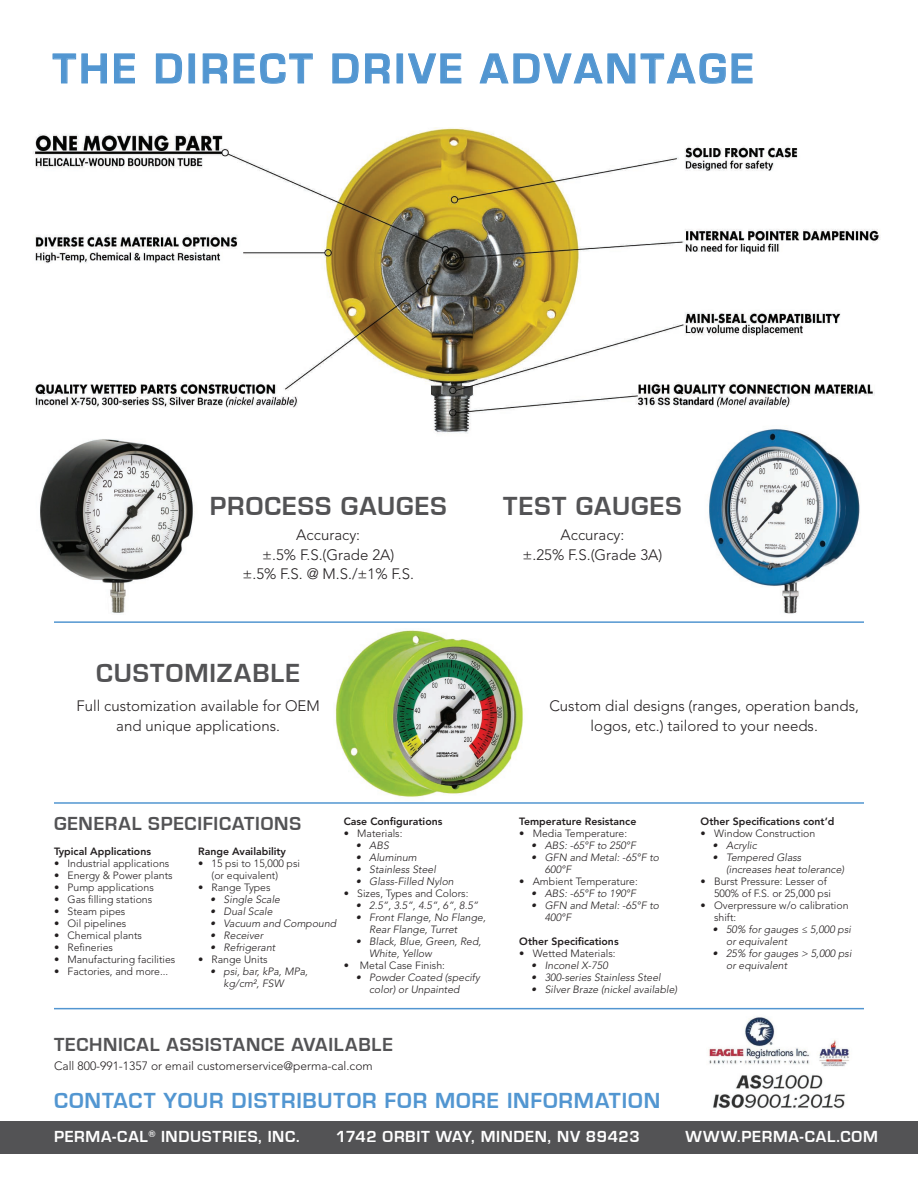
<style>
.page{position:relative;width:918px;height:1188px;background:#fff}
.page>*{position:absolute;margin:0;border:0;box-sizing:border-box;transform-origin:0 0}
.t1{font:700 43.5px "Eurostile";letter-spacing:.08em;color:#5296d1}
.t2{font:700 27px "Eurostile";letter-spacing:.04em;color:#535355}
.t3{font:700 22.5px "Eurostile";letter-spacing:.04em;color:#5296d1}
.t4{font:700 19.5px "Eurostile";letter-spacing:.04em;color:#535355}
.t5{font:700 16.5px "Eurostile";letter-spacing:.04em;color:#fff}
.t6{font:300 15px/19.5px "Avenir LT Std";color:#231f20;text-align:center}
.t7{font:300 12px "Avenir LT Std";color:#231f20}
.t8{font:italic 300 10.5px/12px "Avenir LT Std";color:#231f20}
.t9{font:300 10.5px/12px "Avenir LT Std";color:#231f20}
.t10{font:800 10.5px "Avenir LT Std";color:#231f20}
</style>
<div class="page">
<img style="left:33px;top:127px;width:847px;height:307px">
<svg style="left:52px;top:53px;width:55px;height:31px"></svg>
<svg style="left:114px;top:53px;width:21px;height:31px"></svg>
<svg style="left:156px;top:53px;width:26px;height:31px"></svg>
<div style="left:189px;top:54px;width:6px;height:29px;border:1px solid #5296d1"></div>
<svg style="left:202px;top:53px;width:111px;height:31px"></svg>
<svg style="left:332px;top:53px;width:27px;height:31px"></svg>
<svg style="left:365px;top:53px;width:25px;height:31px"></svg>
<div style="left:397px;top:54px;width:6px;height:29px;border:1px solid #5296d1"></div>
<svg style="left:408px;top:53px;width:54px;height:31px"></svg>
<svg style="left:479px;top:53px;width:274px;height:31px"></svg>
<div style="left:0;top:1121px;width:918px;height:33px;background:#535355"></div>
<img style="left:709px;top:1016px;width:141px;height:93px">
<hr style="left:54px;top:1008px;width:810px;height:1px;background:#5296d1">
<img style="left:40px;top:439px;width:153px;height:174px">
<img style="left:699px;top:426px;width:167px;height:188px">
<img style="left:335px;top:630px;width:189px;height:167px">
<hr style="left:54px;top:621px;width:810px;height:2px;background:#5296d1">
<hr style="left:54px;top:802px;width:810px;height:2px;background:#5296d1">
<p class="t1" style="left:53px;top:45px;width:702px">THE DIRECT DRIVE ADVANTAGE</p>
<p class="t2" style="left:210px;top:491px;width:239px">PROCESS GAUGES</p>
<p class="t6" style="left:262px;top:525px;width:134px">Accuracy:<br>±.5% F.S.(Grade 2A)</p>
<p class="t6" style="left:242px;top:564px;width:173px">±.5% F.S. @ M.S./±1% F.S.</p>
<p class="t2" style="left:96px;top:659px;width:206px">CUSTOMIZABLE</p>
<p class="t2" style="left:503px;top:491px;width:180px">TEST GAUGES</p>
<p class="t6" style="left:561px;top:525px;width:65px">Accuracy:</p>
<p class="t6" style="left:523px;top:545px;width:141px">±.25% F.S.(Grade 3A)</p>
<p class="t6" style="left:76px;top:696px;width:245px">Full customization available for OEM and unique applications.</p>
<p class="t6" style="left:549px;top:696px;width:311px">Custom dial designs (ranges, operation bands, logos, etc.) tailored to your needs.</p>
<p class="t10" style="left:344px;top:815px;width:100px">Case Configurations</p>
<p class="t9" style="left:344px;top:827px;width:60px">• Materials:</p>
<p class="t8" style="left:356px;top:839px;width:35px">• ABS</p>
<p class="t8" style="left:356px;top:851px;width:63px">• Aluminum</p>
<p class="t8" style="left:356px;top:863px;width:82px">• Stainless Steel</p>
<p class="t8" style="left:356px;top:875px;width:100px">• Glass-Filled Nylon</p>
<p class="t9" style="left:344px;top:887px;width:126px">• Sizes, Types and Colors:</p>
<p class="t8" style="left:356px;top:899px;width:124px">• 2.5”, 3.5”, 4.5”, 6”, 8.5”</p>
<p class="t8" style="left:369px;top:911px;width:118px;text-indent:-14px">• Front Flange, No Flange,<br>Rear Flange, Turret</p>
<p class="t8" style="left:369px;top:935px;width:114px;text-indent:-14px">• Black, Blue, Green, Red,<br>White, Yellow</p>
<p class="t9" style="left:344px;top:959px;width:103px">• Metal Case Finish:</p>
<p class="t8" style="left:369px;top:971px;width:112px;text-indent:-14px">• Powder Coated (specify color) or Unpainted</p>
<p class="t4" style="left:54px;top:813px;width:249px">GENERAL SPECIFICATIONS</p>
<p class="t10" style="left:519px;top:815px;width:119px">Temperature Resistance</p>
<p class="t9" style="left:519px;top:827px;width:109px">• Media Temperature:</p>
<p class="t8" style="left:531px;top:839px;width:106px">• ABS: -65°F to 250°F</p>
<p class="t8" style="left:545px;top:851px;width:116px;text-indent:-14px">• GFN and Metal: -65°F to<br>600°F</p>
<p class="t9" style="left:519px;top:875px;width:120px">• Ambient Temperature:</p>
<p class="t8" style="left:531px;top:887px;width:106px">• ABS: -65°F to 190°F</p>
<p class="t8" style="left:545px;top:899px;width:116px;text-indent:-14px">• GFN and Metal: -65°F to<br>400°F</p>
<p class="t10" style="left:519px;top:935px;width:101px">Other Specifications</p>
<p class="t9" style="left:519px;top:947px;width:98px">• Wetted Materials:</p>
<p class="t8" style="left:531px;top:959px;width:78px">• Inconel X-750</p>
<p class="t8" style="left:531px;top:971px;width:131px">• 300-series Stainless Steel</p>
<p class="t8" style="left:531px;top:983px;width:147px">• Silver Braze (nickel available)</p>
<p class="t10" style="left:54px;top:845px;width:99px">Typical Applications</p>
<p class="t9" style="left:54px;top:858px;width:117px">• Industrial applications</p>
<p class="t9" style="left:54px;top:870px;width:120px">• Energy &amp; Power plants</p>
<p class="t9" style="left:54px;top:882px;width:101px">• Pump applications</p>
<p class="t9" style="left:54px;top:894px;width:100px">• Gas filling stations</p>
<p class="t9" style="left:54px;top:906px;width:73px">• Steam pipes</p>
<p class="t9" style="left:54px;top:918px;width:74px">• Oil pipelines</p>
<p class="t9" style="left:54px;top:930px;width:89px">• Chemical plants</p>
<p class="t9" style="left:54px;top:942px;width:61px">• Refineries</p>
<p class="t9" style="left:54px;top:954px;width:123px">• Manufacturing facilities</p>
<p class="t9" style="left:54px;top:966px;width:116px">• Factories, and more...</p>
<p class="t10" style="left:198px;top:845px;width:89px">Range Availability</p>
<p class="t9" style="left:212px;top:858px;width:90px;text-indent:-14px">• 15 psi to 15,000 psi (or equivalent)</p>
<p class="t9" style="left:198px;top:882px;width:74px">• Range Types</p>
<p class="t8" style="left:210px;top:894px;width:71px">• Single Scale</p>
<p class="t8" style="left:210px;top:906px;width:64px">• Dual Scale</p>
<p class="t8" style="left:210px;top:918px;width:128px">• Vacuum and Compound</p>
<p class="t8" style="left:210px;top:930px;width:55px">• Receiver</p>
<p class="t8" style="left:210px;top:942px;width:67px">• Refrigerant</p>
<p class="t9" style="left:198px;top:954px;width:71px">• Range Units</p>
<p class="t8" style="left:224px;top:966px;width:86px;text-indent:-14px">• psi, bar, kPa, MPa, kg/cm², FSW</p>
<p class="t4" style="left:54px;top:1034px;width:340px">TECHNICAL ASSISTANCE AVAILABLE</p>
<p class="t7" style="left:54px;top:1059px;width:320px">Call 800-991-1357 or email customerservice@perma-cal.com</p>
<p class="t3" style="left:54px;top:1088px;width:608px">CONTACT YOUR DISTRIBUTOR FOR MORE INFORMATION</p>
<p class="t10" style="left:701px;top:815px;width:135px">Other Specifications cont’d</p>
<p class="t9" style="left:701px;top:827px;width:116px">• Window Construction</p>
<p class="t8" style="left:713px;top:839px;width:46px">• Acrylic</p>
<p class="t8" style="left:726px;top:851px;width:120px;text-indent:-14px">• Tempered Glass (increases heat tolerance)</p>
<p class="t9" style="left:714px;top:875px;width:118px;text-indent:-14px">• Burst Pressure: Lesser of<br>500% of F.S. or 25,000 psi</p>
<p class="t9" style="left:714px;top:899px;width:136px;text-indent:-14px">• Overpressure w/o calibration shift:</p>
<p class="t8" style="left:726px;top:923px;width:126px;text-indent:-14px">• 50% for gauges ≤ 5,000 psi or equivalent</p>
<p class="t8" style="left:726px;top:947px;width:127px;text-indent:-14px">• 25% for gauges &gt; 5,000 psi or equivalent</p>
<p class="t5" style="left:54px;top:1128px;width:247px">PERMA-CAL<sup>®</sup> INDUSTRIES, INC.</p>
<p class="t5" style="left:336px;top:1128px;width:305px">1742 ORBIT WAY, MINDEN, NV 89423</p>
<p class="t5" style="left:685px;top:1128px;width:194px">WWW.PERMA-CAL.COM</p>
</div>
